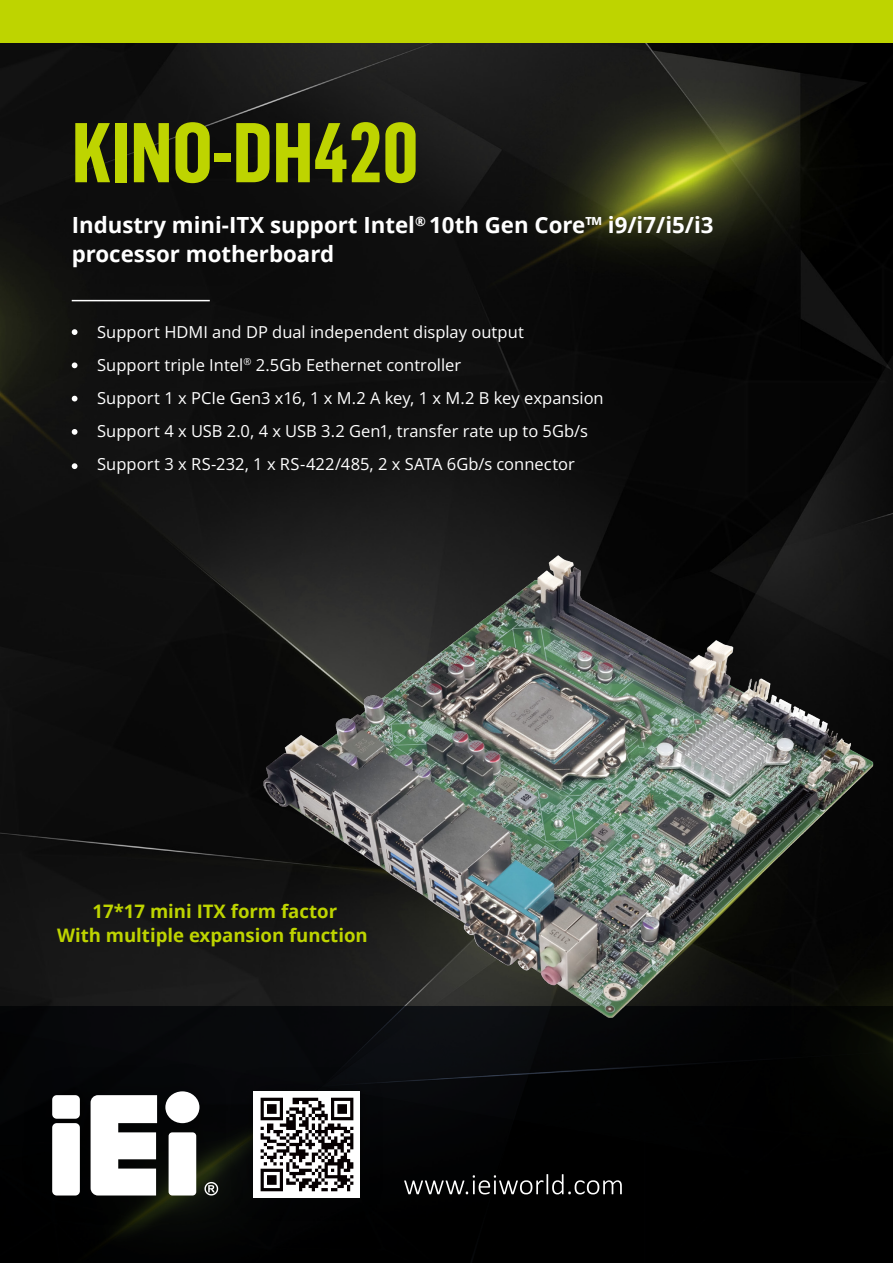
<style>
.page{position:relative;width:893px;height:1263px;background:#fff}
.page>*{position:absolute;margin:0;border:0;box-sizing:border-box;transform-origin:0 0}
.t1{font:700 82.95px "Flama Condensed";color:#bed400}
.t2{font:700 22.35px/29.2px "Open Sans";color:#fff}
.t3{font:700 18.6px/24.5px "Open Sans";color:#bed400;text-align:center}
.t4{font:16.5px/33px "Open Sans";color:#fff}
</style>
<div class="page">
<img style="left:0;top:43px;width:893px;height:963px">
<div style="left:0;top:1006px;width:893px;height:257px;background:#010101"></div>
<div style="left:0;top:0;width:893px;height:43px;background:#bed400"></div>
<hr style="left:72px;top:300px;width:138px;height:1px;background:#fff">
<svg style="left:72px;top:329px;width:5px;height:6px"></svg>
<svg style="left:72px;top:362px;width:5px;height:6px"></svg>
<svg style="left:72px;top:396px;width:5px;height:5px"></svg>
<svg style="left:72px;top:429px;width:5px;height:6px"></svg>
<svg style="left:72px;top:463px;width:5px;height:6px"></svg>
<div style="left:259px;top:1060px;width:132px;height:39px;background:#07090c"></div>
<img style="left:259px;top:1091px;width:101px;height:107px">
<img style="left:52px;top:1051px;width:207px;height:185px">
<svg style="left:204px;top:1182px;width:14px;height:13px"></svg>
<div style="left:52px;top:1123px;width:28px;height:72px;background:#fff;border-radius:5px"></div>
<div style="left:52px;top:1095px;width:28px;height:24px;background:#fff;border-radius:5px"></div>
<svg style="left:91px;top:1095px;width:66px;height:100px;background:#e0e0e0"></svg>
<div style="left:165px;top:1091px;width:34px;height:32px;background:#fff;border-radius:50%"></div>
<div style="left:169px;top:1132px;width:27px;height:63px;background:#fff;border-radius:4px"></div>
<svg style="left:404px;top:1174px;width:218px;height:20px"></svg>
<img style="left:232px;top:523px;width:661px;height:530px">
<img style="left:632px;top:815px;width:187px;height:186px">
<h1 class="t1" style="left:72px;top:100px;width:349px">KINO-DH420</h1>
<h2 class="t2" style="left:72px;top:210px;width:643px">Industry mini-ITX support Intel<sup>®</sup> 10th Gen Core™ i9/i7/i5/i3 processor motherboard</h2>
<p class="t4" style="left:97px;top:315px;width:508px">Support HDMI and DP dual independent display output<br>Support triple Intel<sup>®</sup> 2.5Gb Eethernet controller<br>Support 1 x PCIe Gen3 x16, 1 x M.2 A key, 1 x M.2 B key expansion Support 4 x USB 2.0, 4 x USB 3.2 Gen1, transfer rate up to 5Gb/s Support 3 x RS-232, 1 x RS-422/485, 2 x SATA 6Gb/s connector</p>
<p class="t3" style="left:57px;top:899px;width:312px">17*17 mini ITX form factor<br>With multiple expansion function</p>
</div>
